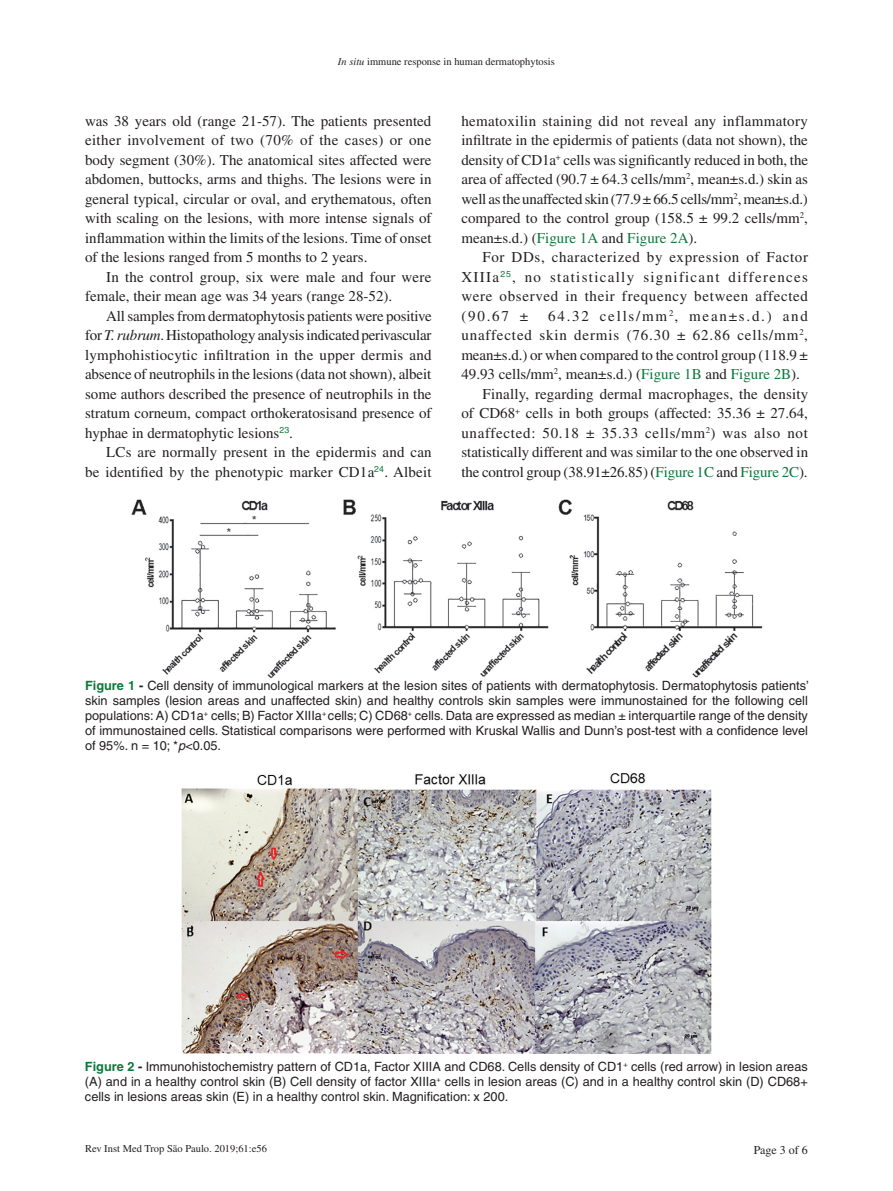
<style>
.page{position:relative;width:893px;height:1191px;background:#fff}
.page>*{position:absolute;margin:0;border:0;box-sizing:border-box;transform-origin:0 0}
.t1{font:15px/19.5px "Times";color:#231f20;text-align:justify}
.t2{font:15px "Times";letter-spacing:.055em;color:#231f20}
.t3{font:15px "Times";letter-spacing:.045em;color:#231f20}
.t4{font:15px "Times";letter-spacing:.12em;color:#231f20}
.t5{font:12.75px/15px "Helvetica";color:#231f20;text-align:justify}
.t6{font:12px "Times";color:#231f20}
.t7{font:10.5px "Times";color:#231f20}
.s1{font-style:italic}
.s2{color:#0d793d}
.s3{font-weight:700;color:#0d793d}
.s4{font-weight:700}
</style>
<div class="page">
<img style="left:131px;top:499px;width:632px;height:179px">
<img style="left:181px;top:773px;width:531px;height:280px">
<p class="t7" style="left:338px;top:56px;width:218px"><span class="s1">In situ</span> immune response in human dermatophytosis</p>
<p class="t1" style="left:85px;top:111px;width:348px">was 38 years old (range 21-57). The patients presented either involvement of two (70% of the cases) or one body segment (30%). The anatomical sites affected were abdomen, buttocks, arms and thighs. The lesions were in general typical, circular or oval, and erythematous, often with scaling on the lesions, with more intense signals of inflammation within the limits of the lesions. Time of onset of the lesions ranged from 5 months to 2 years.</p>
<p class="t1" style="left:85px;top:267px;width:348px;text-indent:21px">In the control group, six were male and four were female, their mean age was 34 years (range 28-52).</p>
<p class="t1" style="left:85px;top:306px;width:348px;text-indent:21px">All samples from dermatophytosis patients were positive for <span class="s1">T. rubrum</span>. Histopathology analysis indicated perivascular lymphohistiocytic infiltration in the upper dermis and absence of neutrophils in the lesions (data not shown), albeit some authors described the presence of neutrophils in the stratum corneum, compact orthokeratosisand presence of hyphae in dermatophytic lesions<sup>23</sup>.</p>
<p class="t1" style="left:85px;top:442px;width:348px;text-align:right">LCs are normally present in the epidermis and can<br>be identified by the phenotypic marker CD1a<sup>24</sup>. Albeit</p>
<p class="t1" style="left:461px;top:111px;width:348px">hematoxilin staining did not reveal any inflammatory infiltrate in the epidermis of patients (data not shown), the density of CD1a<sup>+</sup> cells was significantly reduced in both, the area of affected (90.7 ± 64.3 cells/mm<sup>2</sup>, mean±s.d.) skin as well as the unaffected skin (77.9±66.5 cells/mm<sup>2</sup>, mean±s.d.) compared to the control group (158.5 ± 99.2 cells/mm<sup>2</sup>, mean±s.d.) (<span class="s2">Figure 1A</span> and <span class="s2">Figure 2A</span>).</p>
<p class="t1" style="left:461px;top:247px;width:348px;text-indent:21px">For DDs, characterized by expression of Factor XIIIa<sup>25</sup>, no statistically significant differences were observed in their frequency between affected (90.67 ±</p>
<p class="t4" style="left:548px;top:307px;width:261px">64.32 cells/mm<sup>2</sup>, mean±s.d.) and</p>
<p class="t2" style="left:461px;top:327px;width:348px">unaffected skin dermis (76.30 ± 62.86 cells/mm<sup>2</sup>,</p>
<p class="t1" style="left:461px;top:345px;width:348px">mean±s.d.) or when compared to the control group (118.9 ±</p>
<p class="t1" style="left:461px;top:364px;width:340px">49.93 cells/mm<sup>2</sup>, mean±s.d.) (<span class="s2">Figure 1B</span> and <span class="s2">Figure 2B</span>).</p>
<p class="t1" style="left:483px;top:384px;width:327px">Finally, regarding dermal macrophages, the density</p>
<p class="t1" style="left:461px;top:403px;width:348px">of CD68<sup>+</sup> cells in both groups (affected: 35.36 ± 27.64,</p>
<p class="t3" style="left:461px;top:424px;width:348px">unaffected: 50.18 ± 35.33 cells/mm<sup>2</sup>) was also not</p>
<p class="t1" style="left:461px;top:442px;width:348px">statistically different and was similar to the one observed in</p>
<p class="t1" style="left:461px;top:462px;width:348px">the control group (38.91±26.85) (<span class="s2">Figure 1C</span> and <span class="s2">Figure 2C</span>).</p>
<p class="t5" style="left:85px;top:678px;width:725px"><span class="s3">Figure 1</span> <span class="s4">-</span> Cell density of immunological markers at the lesion sites of patients with dermatophytosis. Dermatophytosis patients’ skin samples (lesion areas and unaffected skin) and healthy controls skin samples were immunostained for the following cell populations: A) CD1a<sup>+</sup> cells; B) Factor XIIIa<sup>+</sup> cells; C) CD68<sup>+</sup> cells. Data are expressed as median ± interquartile range of the density of immunostained cells. Statistical comparisons were performed with Kruskal Wallis and Dunn’s post-test with a confidence level of 95%. n = 10; *<span class="s1">p</span>&lt;0.05.</p>
<p class="t5" style="left:85px;top:1059px;width:724px"><span class="s3">Figure 2</span> <span class="s4">-</span> Immunohistochemistry pattern of CD1a, Factor XIIIA and CD68. Cells density of CD1<sup>+</sup> cells (red arrow) in lesion areas (A) and in a healthy control skin (B) Cell density of factor XIIIa<sup>+</sup> cells in lesion areas (C) and in a healthy control skin (D) CD68+ cells in lesions areas skin (E) in a healthy control skin. Magnification: x 200.</p>
<p class="t7" style="left:85px;top:1143px;width:183px">Rev Inst Med Trop São Paulo. 2019;61:e56</p>
<p class="t6" style="left:754px;top:1142px;width:56px">Page 3 of 6</p>
</div>
